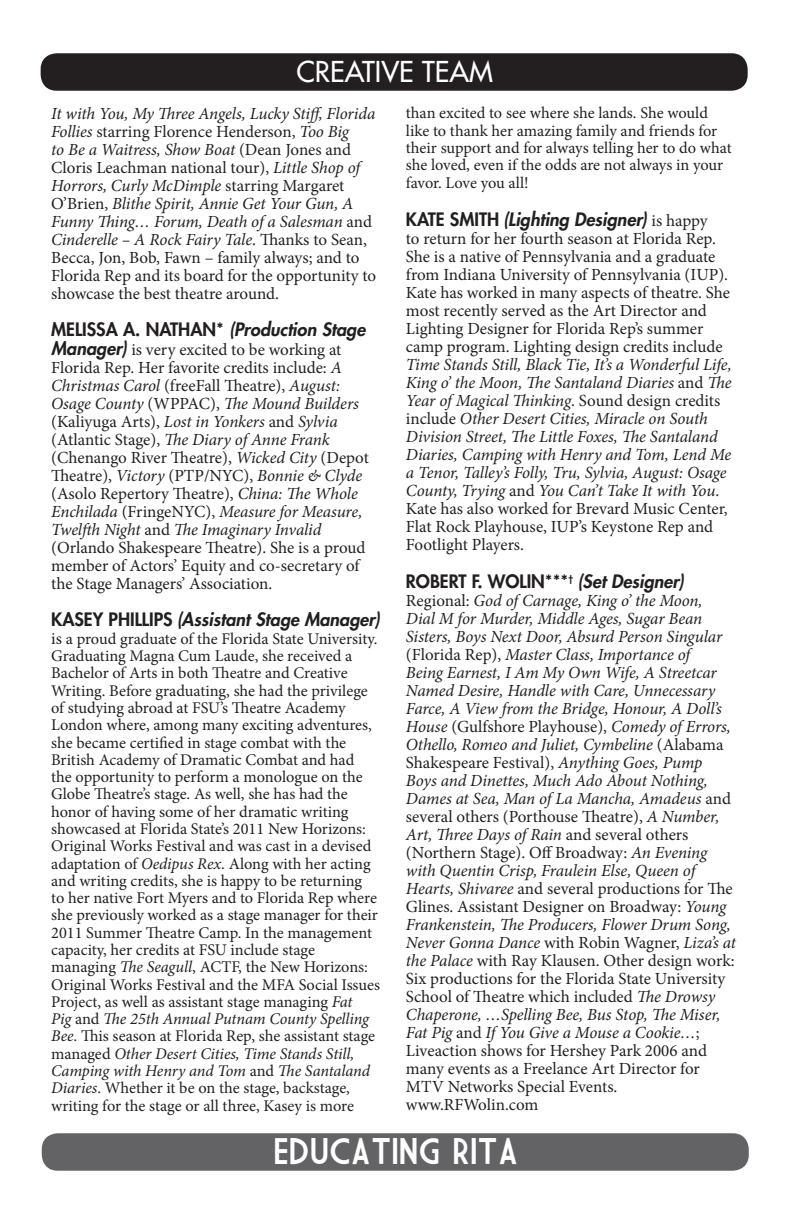
<style>
.page{position:relative;width:792px;height:1224px;background:#fff}
.page>*{position:absolute;margin:0;border:0;box-sizing:border-box;transform-origin:0 0}
.t1{font:36px "Market Deco";color:#fff}
.t2{font:28px "Futura";color:#fff}
.t3{font:italic 800 18px "Futura";color:#231f20}
.t4{font:800 18px "Futura";color:#231f20}
.t5{font:italic 17px/18px "Minion Pro";letter-spacing:-.01em;color:#231f20}
.t6{font:17px/18px "Minion Pro";color:#231f20}
.t7{font:16.4px/17.2px "Minion Pro";letter-spacing:-.005em;color:#231f20}
.s1{font-style:italic}
.s2{font-style:normal}
.s3{font-weight:400;font-style:normal}
.s4{font-family:"Futura";font-weight:800;font-style:italic;font-size:18px}
.s5{font-size:17px}
.s6{font-family:"Minion Pro";font-weight:400;font-style:normal;font-size:17px}
.s7{font-weight:400}
</style>
<div class="page">
<div style="left:42px;top:1133px;width:707px;height:38px;background:#636366;border-radius:16px"></div>
<div style="left:41px;top:53px;width:707px;height:38px;background:#231f20;border-radius:16px"></div>
<h2 class="t2" style="left:296px;top:54px;width:198px">CREATIVE TEAM</h2>
<p class="t6" style="left:51px;top:105px;width:326px"><span class="s1">It with You, My Three Angels, Lucky Stiff, Florida Follies</span> starring Florence Henderson, <span class="s1">Too Big<br>to Be a Waitress, Show Boat</span> (Dean Jones and Cloris Leachman national tour), <span class="s1">Little Shop of Horrors, Curly McDimple</span> starring Margaret O’Brien, <span class="s1">Blithe Spirit, Annie Get Your Gun, A Funny Thing… Forum, Death of a Salesman</span> and <span class="s1">Cinderelle – A Rock Fairy Tale</span>. Thanks to Sean, Becca, Jon, Bob, Fawn – family always; and to Florida Rep and its board for the opportunity to showcase the best theatre around.</p>
<p class="t3" style="left:51px;top:317px;width:316px"><span class="s2">MELISSA A. NATHAN</span><span class="s3">*</span> (Production Stage</p>
<p class="t6" style="left:51px;top:341px;width:319px"><span class="s4">Manager)</span> is very excited to be working at Florida Rep. Her favorite credits include: <span class="s1">A Christmas Carol</span> (freeFall Theatre), <span class="s1">August:<br>Osage County</span> (WPPAC), <span class="s1">The Mound Builders </span>(Kaliyuga Arts), <span class="s1">Lost in Yonkers</span> and <span class="s1">Sylvia </span>(Atlantic Stage), <span class="s1">The Diary of Anne Frank </span>(Chenango River Theatre), <span class="s1">Wicked City</span> (Depot Theatre), <span class="s1">Victory</span> (PTP/NYC), <span class="s1">Bonnie &amp; Clyde </span>(Asolo Repertory Theatre), <span class="s1">China: The Whole Enchilada</span> (FringeNYC), <span class="s1">Measure for Measure, Twelfth Night</span> and <span class="s1">The Imaginary Invalid </span>(Orlando Shakespeare Theatre). She is a proud member of Actors’ Equity and co-secretary of the Stage Managers’ Association.</p>
<p class="t3" style="left:51px;top:607px;width:330px"><span class="s2">KASEY PHILLIPS</span> (Assistant Stage Manager)</p>
<p class="t7" style="left:51px;top:630px;width:330px"><span class="s5">is</span> a proud graduate of the Florida State University.<br>Graduating Magna Cum Laude, she received a Bachelor of Arts in both Theatre and Creative Writing. Before graduating, she had the privilege of studying abroad at FSU’s Theatre Academy London where, among many exciting adventures, she became certified in stage combat with the British Academy of Dramatic Combat and had<br>the opportunity to perform a monologue on the Globe Theatre’s stage. As well, she has had the honor of having some of her dramatic writing showcased at Florida State’s 2011 New Horizons:<br>Original Works Festival and was cast in a devised adaptation of <span class="s1">Oedipus Rex</span>. Along with her acting and writing credits, she is happy to be returning<br>to her native Fort Myers and to Florida Rep where she previously worked as a stage manager for their 2011 Summer Theatre Camp. In the management capacity, her credits at FSU include stage managing <span class="s1">The Seagull</span>, ACTF, the New Horizons:<br>Original Works Festival and the MFA Social Issues Project, as well as assistant stage managing <span class="s1">Fat<br>Pig</span> and <span class="s1">The 25th Annual Putnam County Spelling Bee</span>. This season at Florida Rep, she assistant stage managed <span class="s1">Other Desert Cities, Time Stands Still, Camping with Henry and Tom</span> and <span class="s1">The Santaland Diaries</span>. Whether it be on the stage, backstage, writing for the stage or all three, Kasey is more</p>
<p class="t7" style="left:406px;top:105px;width:327px">than excited to see where she lands. She would like to thank her amazing family and friends for their support and for always telling her to do what she loved, even if the odds are not always in your favor. Love you all!</p>
<p class="t3" style="left:406px;top:208px;width:303px"><span class="s2">KATE SMITH</span> (Lighting Designer) <span class="s6">is happy</span></p>
<p class="t6" style="left:406px;top:230px;width:326px">to return for her fourth season at Florida Rep.<br>She is a native of Pennsylvania and a graduate from Indiana University of Pennsylvania (IUP).<br>Kate has worked in many aspects of theatre. She most recently served as the Art Director and Lighting Designer for Florida Rep’s summer camp program. Lighting design credits include</p>
<p class="t5" style="left:406px;top:356px;width:327px">Time Stands Still, Black Tie, It’s a Wonderful Life, King o’ the Moon, The Santaland Diaries <span class="s2">and</span> The Year of Magical Thinking<span class="s2">. Sound design credits include</span> Other Desert Cities, Miracle on South Division Street, The Little Foxes, The Santaland Diaries, Camping with Henry and Tom, Lend Me a Tenor, Talley’s Folly, Tru, Sylvia, August: Osage County, Trying <span class="s2">and</span> You Can’t Take It with You<span class="s2">.<br>Kate has also worked for Brevard Music Center, Flat Rock Playhouse, IUP’s Keystone Rep and Footlight Players.</span></p>
<p class="t4" style="left:406px;top:570px;width:280px">ROBERT F. WOLIN<span class="s7">***</span><sup>†</sup> <span class="s1">(Set Designer)</span></p>
<p class="t5" style="left:406px;top:592px;width:332px"><span class="s2">Regional:</span> God of Carnage, King o’ the Moon,<br>Dial M for Murder, Middle Ages, Sugar Bean Sisters, Boys Next Door, Absurd Person Singular <span class="s2">(Florida Rep),</span> Master Class, Importance of<br>Being Earnest, I Am My Own Wife, A Streetcar Named Desire, Handle with Care, Unnecessary Farce, A View from the Bridge, Honour, A Doll’s House <span class="s2">(Gulfshore Playhouse),</span> Comedy of Errors, Othello, Romeo and Juliet, Cymbeline <span class="s2">(Alabama Shakespeare Festival),</span> Anything Goes, Pump Boys and Dinettes, Much Ado About Nothing, Dames at Sea, Man of La Mancha, Amadeus <span class="s2">and several others (Porthouse Theatre),</span> A Number, Art, Three Days of Rain <span class="s2">and several others (Northern Stage). Off Broadway:</span> An Evening with Quentin Crisp, Fraulein Else, Queen of Hearts, Shivaree <span class="s2">and several productions for The Glines. Assistant Designer on Broadway:</span> Young Frankenstein, The Producers, Flower Drum Song, Never Gonna Dance <span class="s2">with Robin Wagner,</span> Liza’s at the Palace <span class="s2">with Ray Klausen. Other design work:<br>Six productions for the Florida State University School of Theatre which included</span> The Drowsy Chaperone, …Spelling Bee, Bus Stop, The Miser, Fat Pig <span class="s2">and</span> If You Give a Mouse a Cookie…<span class="s2">; Liveaction shows for Hershey Park 2006 and many events as a Freelance Art Director for MTV Networks Special Events. www.RFWolin.com</span></p>
<h1 class="t1" style="left:273px;top:1135px;width:246px">EDUCATING RITA</h1>
</div>
